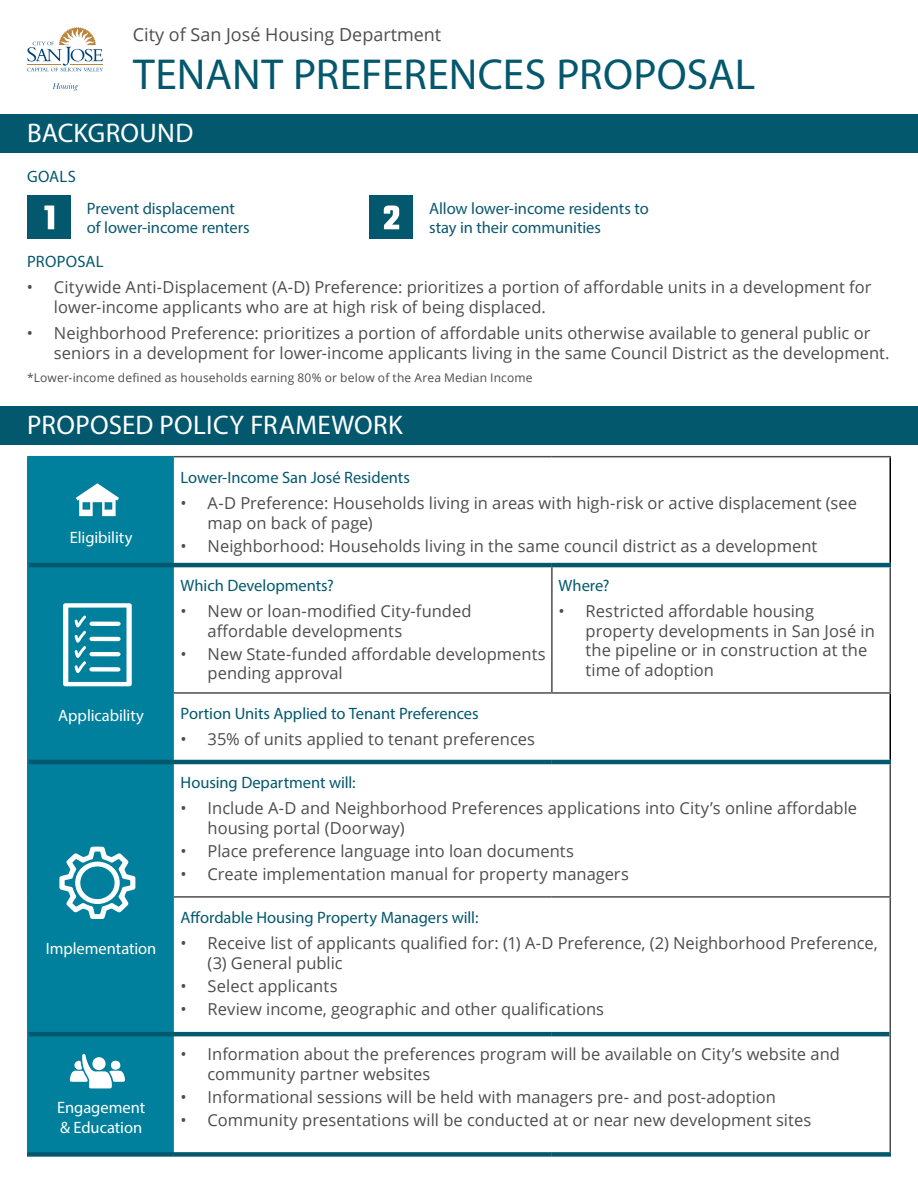
<style>
.page{position:relative;width:918px;height:1188px;background:#fff}
.page>*{position:absolute;margin:0;border:0;box-sizing:border-box;transform-origin:0 0}
.t1{font:43.5px "Myriad Pro";color:#04586e}
.t2{font:27px "Myriad Pro";letter-spacing:.01em;color:#fff}
.t3{font:18px "Open Sans";color:#4d4d4f}
.t4{font:16.5px/19.5px "Open Sans";color:#4d4d4f}
.t5{font:16.5px "Myriad Pro";color:#04586e}
.t6{font:16.5px/19.5px "Myriad Pro";letter-spacing:-.005em;color:#0c586f}
.t7{font:16.5px/19.5px "Myriad Pro";letter-spacing:-.005em;color:#fff}
.t8{font:12px "Open Sans";letter-spacing:.015em;color:#4d4d4f}
</style>
<div class="page">
<div style="left:0;top:114px;width:918px;height:39px;background:#04586e"></div>
<div style="left:0;top:406px;width:918px;height:38px;background:#04586e"></div>
<div style="left:28px;top:457px;width:146px;height:695px;background:#00809c"></div>
<hr style="left:890px;top:457px;width:1px;height:106px;background:#000">
<hr style="left:890px;top:694px;width:1px;height:66px;background:#000">
<hr style="left:28px;top:563px;width:146px;height:4px;background:#04586e">
<hr style="left:174px;top:563px;width:378px;height:4px;background:#04586e">
<hr style="left:552px;top:563px;width:339px;height:4px;background:#04586e">
<hr style="left:28px;top:760px;width:146px;height:4px;background:#04586e">
<hr style="left:28px;top:1032px;width:146px;height:4px;background:#04586e">
<div style="left:27px;top:1152px;width:147px;height:5px;background:#04586e"></div>
<hr style="left:174px;top:760px;width:378px;height:4px;background:#04586e">
<hr style="left:552px;top:760px;width:339px;height:4px;background:#04586e">
<hr style="left:174px;top:1032px;width:378px;height:4px;background:#04586e">
<hr style="left:552px;top:1032px;width:338px;height:4px;background:#04586e">
<div style="left:174px;top:1152px;width:378px;height:5px;background:#04586e"></div>
<div style="left:552px;top:1152px;width:339px;height:5px;background:#04586e"></div>
<hr style="left:27px;top:457px;width:1px;height:108px;background:#00809c">
<hr style="left:27px;top:565px;width:1px;height:128px;background:#00809c">
<hr style="left:27px;top:693px;width:1px;height:69px;background:#00809c">
<hr style="left:27px;top:762px;width:1px;height:135px;background:#00809c">
<hr style="left:27px;top:897px;width:1px;height:137px;background:#00809c">
<hr style="left:27px;top:1034px;width:1px;height:118px;background:#00809c">
<hr style="left:27px;top:456px;width:147px;height:1px;background:#00809c">
<hr style="left:551px;top:567px;width:2px;height:125px;background:#4d4d4f">
<hr style="left:890px;top:567px;width:1px;height:125px;background:#4d4d4f">
<hr style="left:174px;top:692px;width:378px;height:2px;background:#4d4d4f">
<hr style="left:552px;top:692px;width:339px;height:2px;background:#4d4d4f">
<hr style="left:890px;top:764px;width:1px;height:132px;background:#4d4d4f">
<hr style="left:890px;top:898px;width:1px;height:136px;background:#4d4d4f">
<hr style="left:890px;top:1034px;width:1px;height:118px;background:#4d4d4f">
<hr style="left:174px;top:896px;width:378px;height:2px;background:#4d4d4f">
<hr style="left:552px;top:896px;width:339px;height:2px;background:#4d4d4f">
<hr style="left:174px;top:456px;width:378px;height:1px;background:#4d4d4f">
<hr style="left:552px;top:456px;width:339px;height:1px;background:#4d4d4f">
<svg style="left:27px;top:27px;width:76px;height:44px"></svg>
<svg style="left:52px;top:83px;width:26px;height:8px"></svg>
<div style="left:28px;top:196px;width:43px;height:43px;background:#04586e"></div>
<div style="left:370px;top:196px;width:43px;height:43px;background:#04586e"></div>
<svg style="left:44px;top:206px;width:10px;height:23px"></svg>
<svg style="left:384px;top:206px;width:15px;height:23px"></svg>
<svg style="left:59px;top:847px;width:76px;height:72px"></svg>
<svg style="left:70px;top:1054px;width:55px;height:34px"></svg>
<svg style="left:63px;top:603px;width:69px;height:83px"></svg>
<svg style="left:76px;top:483px;width:43px;height:33px"></svg>
<p class="t3" style="left:133px;top:22px;width:310px">City of San José Housing Department</p>
<h1 class="t1" style="left:133px;top:47px;width:623px">TENANT PREFERENCES PROPOSAL</h1>
<h2 class="t2" style="left:27px;top:116px;width:168px">BACKGROUND</h2>
<p class="t5" style="left:27px;top:166px;width:50px">GOALS</p>
<p class="t6" style="left:87px;top:198px;width:164px">Prevent displacement of lower-income renters</p>
<p class="t6" style="left:429px;top:198px;width:221px">Allow lower-income residents to stay in their communities</p>
<p class="t5" style="left:27px;top:251px;width:78px">PROPOSAL</p>
<p class="t4" style="left:54px;top:277px;width:819px;text-indent:-27px">• Citywide Anti-Displacement (A-D) Preference: prioritizes a portion of affordable units in a development for lower-income applicants who are at high risk of being displaced.</p>
<p class="t4" style="left:54px;top:323px;width:837px;text-indent:-27px">• Neighborhood Preference: prioritizes a portion of affordable units otherwise available to general public or seniors in a development for lower-income applicants living in the same Council District as the development.</p>
<p class="t8" style="left:27px;top:369px;width:507px">*Lower-income defined as households earning 80% or below of the Area Median Income</p>
<h2 class="t2" style="left:27px;top:408px;width:377px">PROPOSED POLICY FRAMEWORK</h2>
<p class="t7" style="left:70px;top:528px;width:64px">Eligibility</p>
<p class="t7" style="left:58px;top:705px;width:87px">Applicability</p>
<p class="t7" style="left:46px;top:938px;width:112px">Implementation</p>
<p class="t7" style="left:57px;top:1098px;width:89px">Engagement &amp; Education</p>
<p class="t5" style="left:181px;top:467px;width:231px">Lower-Income San José Residents</p>
<p class="t4" style="left:208px;top:493px;width:651px;text-indent:-27px">• A-D Preference: Households living in areas with high-risk or active displacement (see map on back of page)</p>
<p class="t4" style="left:181px;top:535px;width:638px">• Neighborhood: Households living in the same council district as a development</p>
<p class="t5" style="left:181px;top:575px;width:155px">Which Developments?</p>
<p class="t4" style="left:208px;top:601px;width:265px;text-indent:-27px">• New or loan-modified City-funded affordable developments</p>
<p class="t4" style="left:208px;top:644px;width:340px;text-indent:-27px">• New State-funded affordable developments pending approval</p>
<p class="t5" style="left:181px;top:703px;width:300px">Portion Units Applied to Tenant Preferences</p>
<p class="t4" style="left:181px;top:729px;width:356px">• 35% of units applied to tenant preferences</p>
<p class="t5" style="left:559px;top:576px;width:52px">Where?</p>
<p class="t4" style="left:586px;top:601px;width:291px;text-indent:-27px">• Restricted affordable housing property developments in San José in the pipeline or in construction at the time of adoption</p>
<p class="t5" style="left:181px;top:772px;width:177px">Housing Department will:</p>
<p class="t4" style="left:208px;top:798px;width:651px;text-indent:-27px">• Include A-D and Neighborhood Preferences applications into City’s online affordable housing portal (Doorway)</p>
<p class="t4" style="left:181px;top:841px;width:395px">• Place preference language into loan documents</p>
<p class="t4" style="left:181px;top:864px;width:450px">• Create implementation manual for property managers</p>
<p class="t5" style="left:181px;top:907px;width:299px">Affordable Housing Property Managers will:</p>
<p class="t4" style="left:208px;top:933px;width:672px;text-indent:-27px">• Receive list of applicants qualified for: (1) A-D Preference, (2) Neighborhood Preference, (3) General public</p>
<p class="t4" style="left:181px;top:976px;width:158px">• Select applicants</p>
<p class="t4" style="left:181px;top:999px;width:425px">• Review income, geographic and other qualifications</p>
<p class="t4" style="left:208px;top:1044px;width:634px;text-indent:-27px">• Information about the preferences program will be available on City’s website and community partner websites</p>
<p class="t4" style="left:181px;top:1087px;width:597px">• Informational sessions will be held with managers pre- and post-adoption</p>
<p class="t4" style="left:181px;top:1110px;width:632px">• Community presentations will be conducted at or near new development sites</p>
</div>
